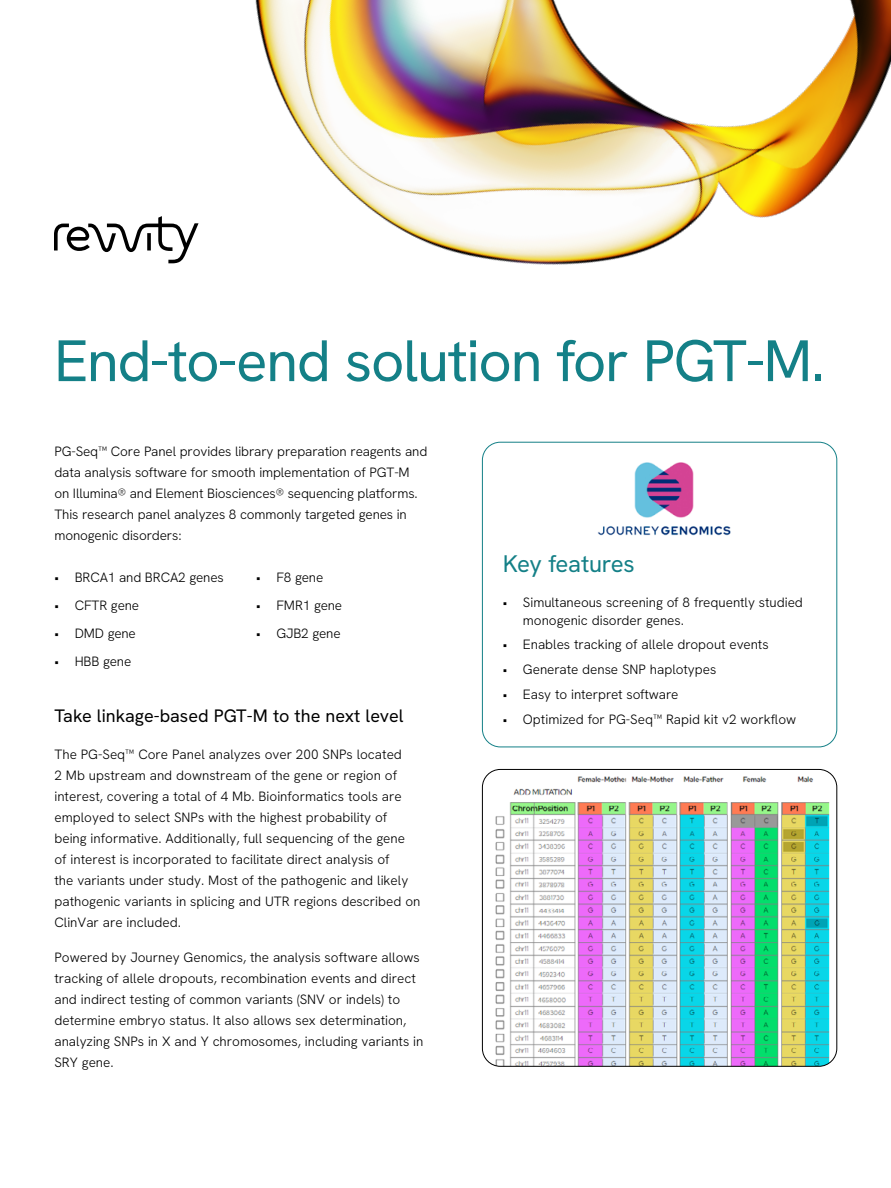
<style>
.page{position:relative;width:891px;height:1188px;background:#fff}
.page>*{position:absolute;margin:0;border:0;box-sizing:border-box;transform-origin:0 0}
.t1{font:58.5px "Hanken Grotesk";letter-spacing:-.025em;color:#148087}
.t2{font:24px "Hanken Grotesk";letter-spacing:-.01em;color:#148087}
.t3{font:18px "Hanken Grotesk";color:#000}
.t4{font:13.5px/21px "Hanken Grotesk";color:#000}
</style>
<div class="page">
<img style="left:168px;top:0;width:723px;height:265px">
<svg style="left:54px;top:216px;width:145px;height:47px"></svg>
<div style="left:482px;top:442px;width:355px;height:305px;border:1px solid #148087;border-radius:18px"></div>
<img style="left:490px;top:769px;width:339px;height:297px">
<div style="left:482px;top:769px;width:355px;height:297px;border:1px solid #000;border-radius:18px"></div>
<img style="left:597px;top:462px;width:134px;height:74px">
<h1 class="t1" style="left:54px;top:323px;width:772px">End-to-end solution for PGT-M.</h1>
<p class="t4" style="left:54px;top:440px;width:374px">PG-Seq™ Core Panel provides library preparation reagents and data analysis software for smooth implementation of PGT-M on Illumina® and Element Biosciences® sequencing platforms.<br>This research panel analyzes 8 commonly targeted genes in monogenic disorders:</p>
<p class="t4" style="left:54px;top:567px;width:171px">• BRCA1 and BRCA2 genes</p>
<p class="t4" style="left:54px;top:595px;width:86px">• CFTR gene</p>
<p class="t4" style="left:54px;top:622px;width:83px">• DMD gene</p>
<p class="t4" style="left:54px;top:650px;width:78px">• HBB gene</p>
<p class="t4" style="left:256px;top:567px;width:69px">• F8 gene</p>
<p class="t4" style="left:256px;top:595px;width:88px">• FMR1 gene</p>
<p class="t4" style="left:256px;top:623px;width:86px">• GJB2 gene</p>
<h3 class="t3" style="left:54px;top:704px;width:351px">Take linkage-based PGT-M to the next level</h3>
<p class="t4" style="left:54px;top:744px;width:367px">The PG-Seq™ Core Panel analyzes over 200 SNPs located<br>2 Mb upstream and downstream of the gene or region of interest, covering a total of 4 Mb. Bioinformatics tools are employed to select SNPs with the highest probability of being informative. Additionally, full sequencing of the gene of interest is incorporated to facilitate direct analysis of<br>the variants under study. Most of the pathogenic and likely pathogenic variants in splicing and UTR regions described on ClinVar are included.</p>
<p class="t4" style="left:54px;top:946px;width:371px">Powered by Journey Genomics, the analysis software allows tracking of allele dropouts, recombination events and direct and indirect testing of common variants (SNV or indels) to determine embryo status. It also allows sex determination, analyzing SNPs in X and Y chromosomes, including variants in SRY gene.</p>
<h2 class="t2" style="left:503px;top:548px;width:134px">Key features</h2>
<p class="t4" style="left:523px;top:593px;width:281px;line-height:18px;text-indent:-20px">• Simultaneous screening of 8 frequently studied monogenic disorder genes.</p>
<p class="t4" style="left:503px;top:634px;width:267px">• Enables tracking of allele dropout events</p>
<p class="t4" style="left:503px;top:659px;width:215px">• Generate dense SNP haplotypes</p>
<p class="t4" style="left:503px;top:683px;width:177px">• Easy to interpret software</p>
<p class="t4" style="left:503px;top:708px;width:295px">• Optimized for PG-Seq™ Rapid kit v2 workflow</p>
</div>
